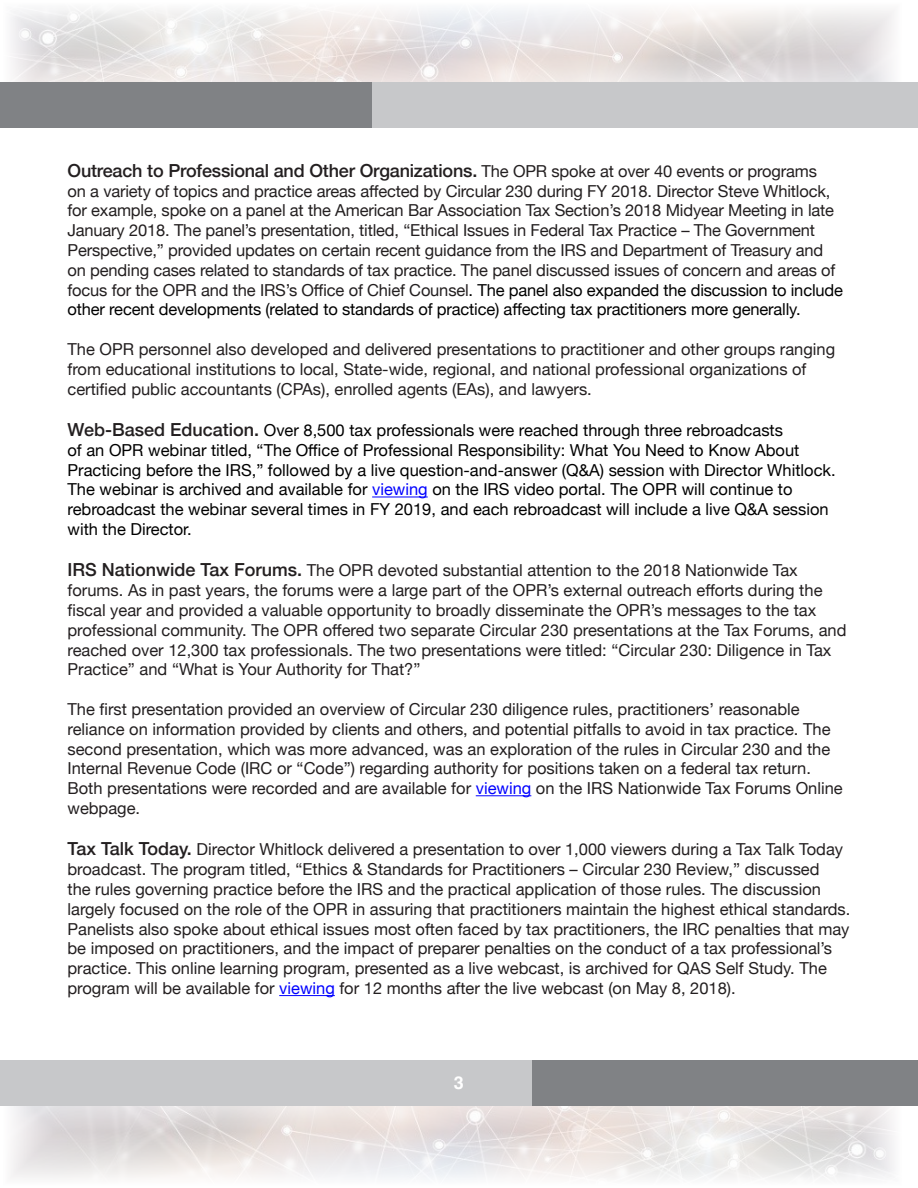
<style>
.page{position:relative;width:918px;height:1188px;background:#fff}
.page>*{position:absolute;margin:0;border:0;box-sizing:border-box;transform-origin:0 0}
.t1{font:500 18px "Helvetica Neue";letter-spacing:-.01em;color:#231f20}
.t2{font:700 18px "Helvetica";color:#fff}
.t3{font:16.5px/19.8px "Helvetica Neue";color:#231f20}
.t4{font:16.5px/19.8px "Helvetica Neue";color:#000}
.s1{font-weight:400;font-size:16.5px}
.s2{color:#000}
.s3{font-weight:500;font-size:18px;color:#231f20}
.s4{color:#00f}
.s5{font-weight:500;font-size:18px}
</style>
<div class="page">
<img style="left:11px;top:1106px;width:883px;height:73px">
<div style="left:532px;top:1061px;width:386px;height:45px;background:#808285"></div>
<div style="left:0;top:1061px;width:532px;height:45px;background:#c7c8ca"></div>
<img style="left:11px;top:9px;width:883px;height:73px">
<div style="left:372px;top:82px;width:546px;height:45px;background:#c7c8ca"></div>
<div style="left:0;top:82px;width:372px;height:45px;background:#808285"></div>
<hr style="left:372px;top:497px;width:56px;height:1px;background:#00f">
<hr style="left:476px;top:795px;width:55px;height:1px;background:#00f">
<hr style="left:279px;top:995px;width:56px;height:1px;background:#00f">
<p class="t1" style="left:68px;top:156px;width:751px">Outreach to Professional and Other Organizations. <span class="s1">The OPR spoke at over 40 events or programs</span></p>
<p class="t3" style="left:68px;top:182px;width:777px">on a variety of topics and practice areas affected by Circular 230 during FY 2018. Director Steve Whitlock, for example, spoke on a panel at the American Bar Association Tax Section’s 2018 Midyear Meeting in late January 2018. The panel’s presentation, titled, “Ethical Issues in Federal Tax Practice – The Government Perspective,” provided updates on certain recent guidance from the IRS and Department of Treasury and on pending cases related to standards of tax practice. The panel discussed issues of concern and areas of focus for the OPR and the IRS’s Office of Chief Counsel<span class="s2">. The panel also expanded the discussion to include other recent developments (related to standards of practice) affecting tax practitioners more generally.</span></p>
<p class="t3" style="left:68px;top:340px;width:769px">The OPR personnel also developed and delivered presentations to practitioner and other groups ranging from educational institutions to local, State-wide, regional, and national professional organizations of certified public accountants (CPAs), enrolled agents (EAs), and lawyers.</p>
<p class="t4" style="left:68px;top:421px;width:770px"><span class="s3">Web-Based Education.</span> Over 8,500 tax professionals were reached through three rebroadcasts<br>of an OPR webinar titled, “The Office of Professional Responsibility: What You Need to Know About Practicing before the IRS,” followed by a live question-and-answer (Q&amp;A) session with Director Whitlock.<br>The webinar is archived and available for <span class="s4">viewing</span> on the IRS video portal. The OPR will continue to rebroadcast the webinar several times in FY 2019, and each rebroadcast will include a live Q&amp;A session with the Director.</p>
<p class="t3" style="left:67px;top:562px;width:781px"><span class="s5">IRS Nationwide Tax Forums.</span> The OPR devoted substantial attention to the 2018 Nationwide Tax forums. As in past years, the forums were a large part of the OPR’s external outreach efforts during the fiscal year and provided a valuable opportunity to broadly disseminate the OPR’s messages to the tax professional community. The OPR offered two separate Circular 230 presentations at the Tax Forums, and reached over 12,300 tax professionals. The two presentations were titled: “Circular 230: Diligence in Tax Practice” and “What is Your Authority for That?”</p>
<p class="t3" style="left:67px;top:700px;width:777px">The first presentation provided an overview of Circular 230 diligence rules, practitioners’ reasonable reliance on information provided by clients and others, and potential pitfalls to avoid in tax practice. The second presentation, which was more advanced, was an exploration of the rules in Circular 230 and the Internal Revenue Code (IRC or “Code”) regarding authority for positions taken on a federal tax return.<br>Both presentations were recorded and are available for <span class="s4">viewing</span> on the IRS Nationwide Tax Forums Online webpage.</p>
<p class="t3" style="left:67px;top:841px;width:785px"><span class="s5">Tax Talk Today.</span> Director Whitlock delivered a presentation to over 1,000 viewers during a Tax Talk Today broadcast. The program titled, “Ethics &amp; Standards for Practitioners – Circular 230 Review,” discussed<br>the rules governing practice before the IRS and the practical application of those rules. The discussion largely focused on the role of the OPR in assuring that practitioners maintain the highest ethical standards.<br>Panelists also spoke about ethical issues most often faced by tax practitioners, the IRC penalties that may be imposed on practitioners, and the impact of preparer penalties on the conduct of a tax professional’s practice. This online learning program, presented as a live webcast, is archived for QAS Self Study. The program will be available for <span class="s4">viewing</span> for 12 months after the live webcast (on May 8, 2018).</p>
<p class="t2" style="left:454px;top:1072px;width:12px">3</p>
</div>
